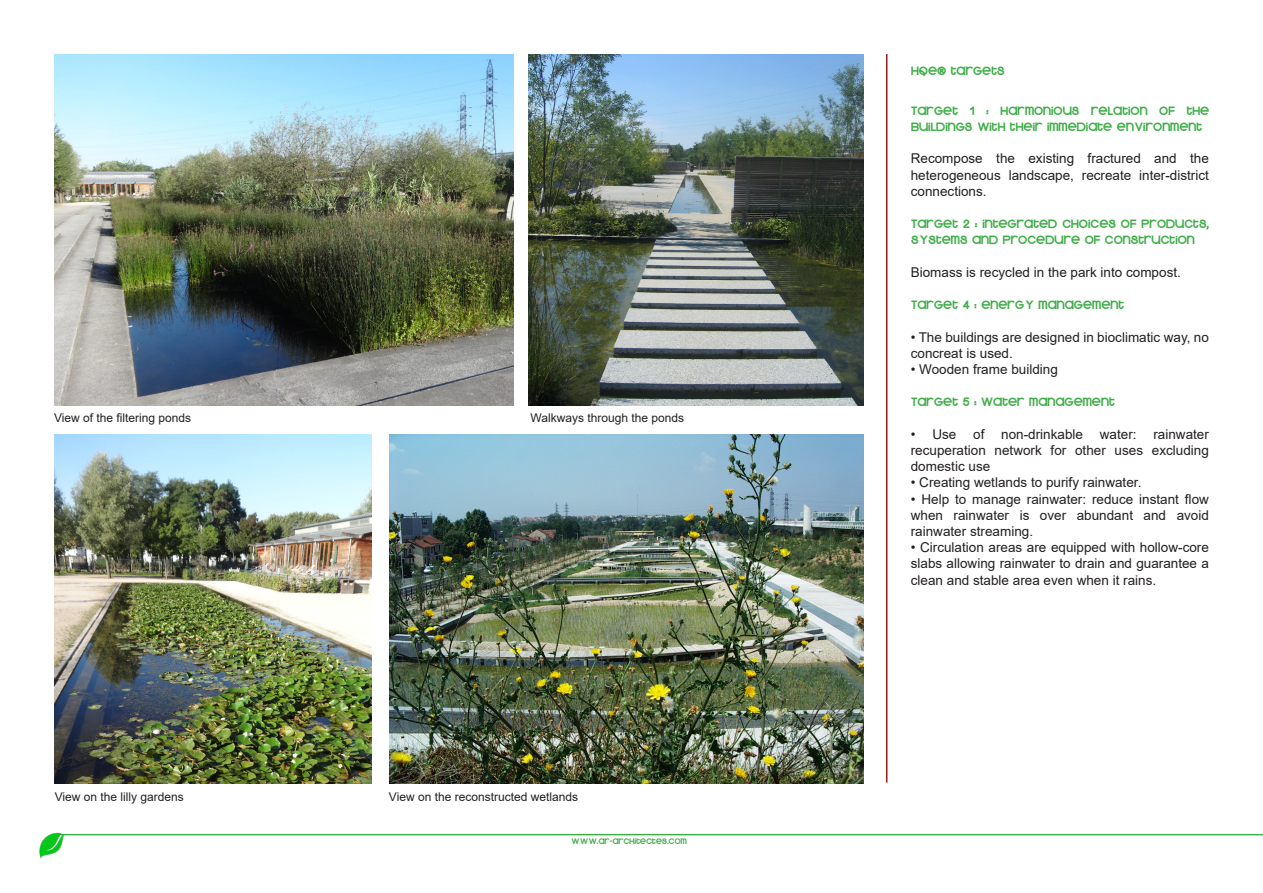
<style>
.page{position:relative;width:1263px;height:893px;background:#fff}
.page>*{position:absolute;margin:0;border:0;box-sizing:border-box;transform-origin:0 0}
.t1{font:13.5px/16.2px "Arial";color:#231f20;text-align:justify}
.t2{font:13.5px/16.2px "Kravitz Extra Thermal";color:#40ae49}
.t3{font:12px "Arial";color:#231f20}
.t4{font:9px "Kravitz Extra Thermal";color:#40ae49}
</style>
<div class="page">
<hr style="left:58px;top:834px;width:1202px;height:1px;background:#40ae49">
<img style="left:39px;top:832px;width:53px;height:27px">
<img style="left:54px;top:54px;width:459px;height:351px">
<img style="left:54px;top:435px;width:317px;height:348px">
<hr style="left:886px;top:54px;width:1px;height:729px;background:#981e20">
<img style="left:389px;top:435px;width:475px;height:348px">
<img style="left:529px;top:54px;width:334px;height:351px">
<p class="t3" style="left:54px;top:409px;width:139px">View of the filtering ponds</p>
<p class="t3" style="left:55px;top:788px;width:131px">View on the lilly gardens</p>
<p class="t3" style="left:531px;top:409px;width:155px">Walkways through the ponds</p>
<p class="t3" style="left:389px;top:788px;width:191px">View on the reconstructed wetlands</p>
<p class="t4" style="left:571px;top:835px;width:117px">WWW.AR-ARCHITECTES.COM</p>
<p class="t2" style="left:911px;top:63px;width:95px">HQE® TARGETS</p>
<p class="t2" style="left:911px;top:102px;width:300px">TARGET 1 : HARMONIOUS RELATION OF THE<br>BUILDINGS WITH THEIR IMMEDIATE ENVIRONMENT</p>
<p class="t1" style="left:911px;top:150px;width:300px">Recompose the existing fractured and the heterogeneous landscape, recreate inter-district connections.</p>
<p class="t2" style="left:911px;top:216px;width:300px">TARGET 2 : INTEGRATED CHOICES OF PRODUCTS,<br>SYSTEMS AND PROCEDURE OF CONSTRUCTION</p>
<p class="t1" style="left:911px;top:264px;width:272px">Biomass is recycled in the park into compost.</p>
<p class="t2" style="left:911px;top:297px;width:215px">TARGET 4 : ENERGY MANAGEMENT</p>
<p class="t1" style="left:911px;top:329px;width:300px">• The buildings are designed in bioclimatic way, no concreat is used.</p>
<p class="t1" style="left:911px;top:361px;width:149px">• Wooden frame building</p>
<p class="t2" style="left:911px;top:394px;width:205px">TARGET 5 : WATER MANAGEMENT</p>
<p class="t1" style="left:911px;top:426px;width:300px">• Use of non-drinkable water: rainwater recuperation network for other uses excluding domestic use</p>
<p class="t1" style="left:911px;top:474px;width:232px">• Creating wetlands to purify rainwater.</p>
<p class="t1" style="left:911px;top:491px;width:300px">• Help to manage rainwater: reduce instant flow when rainwater is over abundant and avoid rainwater streaming.</p>
<p class="t1" style="left:911px;top:539px;width:300px">• Circulation areas are equipped with hollow-core slabs allowing rainwater to drain and guarantee a clean and stable area even when it rains.</p>
</div>
